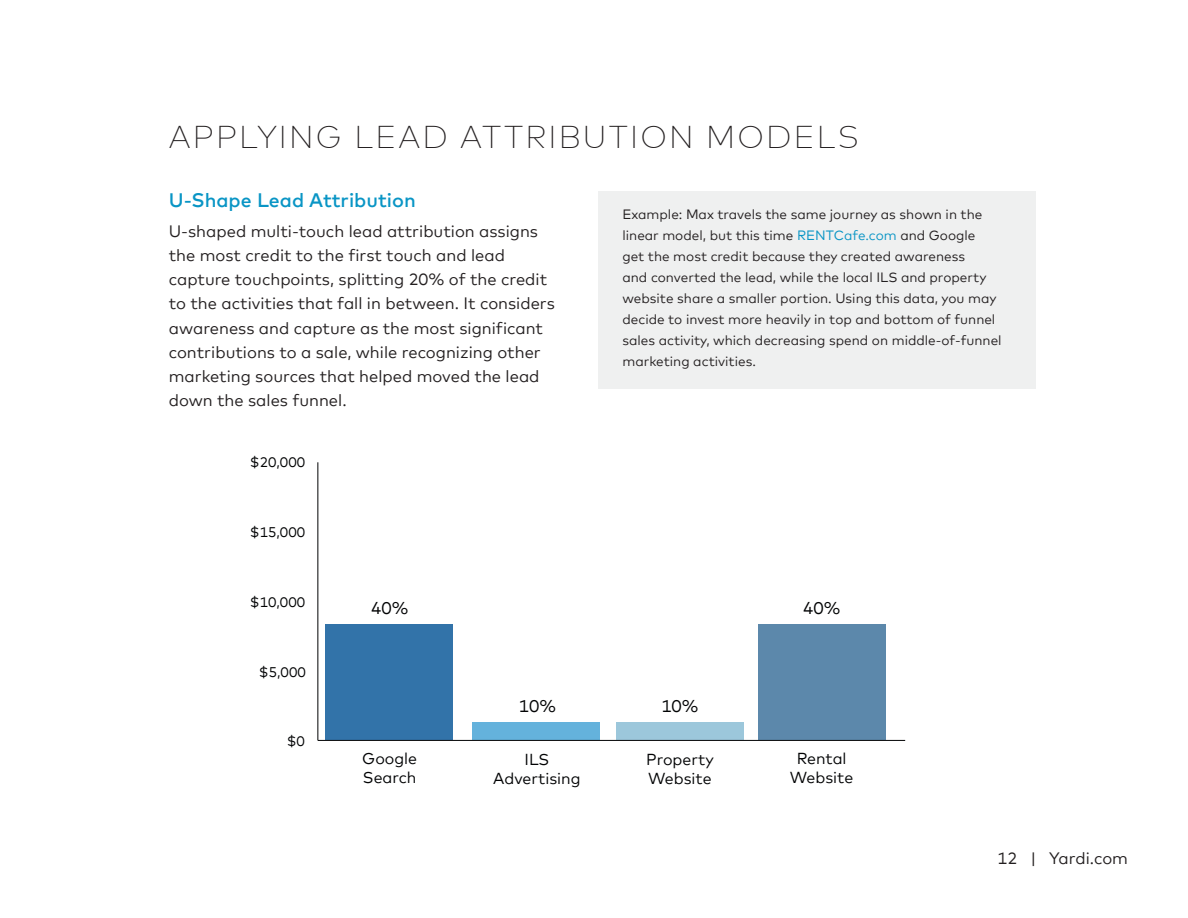
<style>
.page{position:relative;width:1188px;height:918px;background:#fff}
.page>*{position:absolute;margin:0;border:0;box-sizing:border-box;transform-origin:0 0}
.t1{font:200 31.5px "Mark Offc Pro";letter-spacing:.07em;color:#231f20}
.t2{font:500 19.5px "Mark Offc Pro";color:#0995c5}
.t3{font:17.1px "Mark Offc Pro";color:#020304}
.t4{font:16.5px/24px "Mark Offc Pro";color:#231f20}
.t5{font:15.9px/19px "Mark Offc Pro";color:#020304;text-align:center}
.t6{font:13.95px "Mark Offc Pro";color:#020304}
.t7{font:13.5px/21px "Mark Offc Pro";color:#231f20}
.s1{color:#0995c5}
</style>
<div class="page">
<div style="left:598px;top:191px;width:438px;height:198px;background:#eff0f0"></div>
<div style="left:617px;top:722px;width:127px;height:18px;background:#9cc7db"></div>
<div style="left:759px;top:624px;width:127px;height:116px;background:#5c88ab"></div>
<div style="left:472px;top:722px;width:128px;height:18px;background:#64b2dc"></div>
<div style="left:326px;top:624px;width:127px;height:116px;background:#3273a9"></div>
<hr style="left:318px;top:462px;width:1px;height:278px;background:#020304">
<hr style="left:318px;top:740px;width:587px;height:1px;background:#020304">
<h1 class="t1" style="left:169px;top:114px;width:692px">APPLYING LEAD ATTRIBUTION MODELS</h1>
<h2 class="t2" style="left:169px;top:185px;width:249px">U-Shape Lead Attribution</h2>
<p class="t4" style="left:169px;top:218px;width:388px">U-shaped multi-touch lead attribution assigns the most credit to the first touch and lead capture touchpoints, splitting 20% of the credit to the activities that fall in between. It considers awareness and capture as the most significant contributions to a sale, while recognizing other marketing sources that helped moved the lead down the sales funnel.</p>
<p class="t6" style="left:250px;top:452px;width:57px">$20,000</p>
<p class="t6" style="left:250px;top:522px;width:57px">$15,000</p>
<p class="t7" style="left:622px;top:203px;width:381px">Example: Max travels the same journey as shown in the linear model, but this time <span class="s1">RENTCafe.com</span> and Google<br>get the most credit because they created awareness<br>and converted the lead, while the local ILS and property website share a smaller portion. Using this data, you may decide to invest more heavily in top and bottom of funnel sales activity, which decreasing spend on middle-of-funnel marketing activities.</p>
<p class="t6" style="left:250px;top:591px;width:57px">$10,000</p>
<p class="t6" style="left:259px;top:661px;width:48px">$5,000</p>
<p class="t6" style="left:287px;top:731px;width:20px">$0</p>
<p class="t3" style="left:371px;top:595px;width:39px">40%</p>
<p class="t3" style="left:803px;top:595px;width:39px">40%</p>
<p class="t3" style="left:519px;top:693px;width:39px">10%</p>
<p class="t3" style="left:661px;top:693px;width:39px">10%</p>
<p class="t5" style="left:362px;top:748px;width:56px;text-align:left">Google<br>Search</p>
<p class="t5" style="left:790px;top:748px;width:65px">Rental<br>Website</p>
<p class="t5" style="left:493px;top:749px;width:89px">ILS<br>Advertising</p>
<p class="t5" style="left:646px;top:748px;width:69px;text-align:left">Property<br>Website</p>
<p class="t4" style="left:998px;top:845px;width:132px">12 | Yardi.com</p>
</div>
